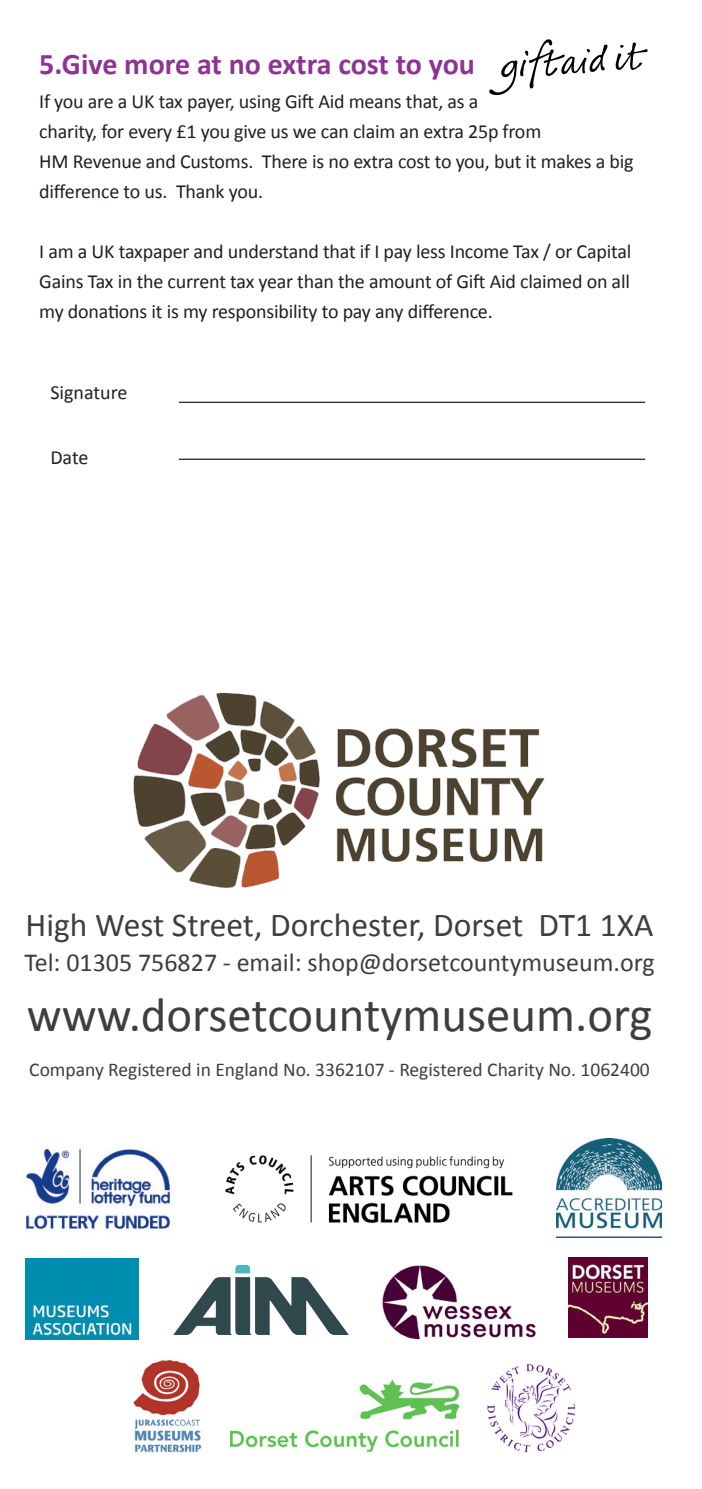
<style>
.page{position:relative;width:702px;height:1489px;background:#fff}
.page>*{position:absolute;margin:0;border:0;box-sizing:border-box;transform-origin:0 0}
.t1{font:48.75px "Calibri";color:#3e3e3f}
.t2{font:33.5px "Calibri";color:#3e3e3f}
.t3{font:700 30px "Calibri";color:#8e3393}
.t4{font:26px "Calibri";color:#3e3e3f}
.t5{font:20px/30px "Calibri";letter-spacing:-.01em;color:#231f20;text-align:justify}
.t6{font:19.5px "Calibri";color:#3e3e3f}
</style>
<div class="page">
<svg style="left:489px;top:39px;width:158px;height:56px"></svg>
<hr style="left:179px;top:458px;width:466px;height:2px;background:#231f20">
<hr style="left:179px;top:401px;width:466px;height:2px;background:#231f20">
<img style="left:382px;top:1265px;width:154px;height:75px">
<img style="left:568px;top:1257px;width:80px;height:80px">
<img style="left:487px;top:1364px;width:89px;height:89px">
<img style="left:229px;top:1379px;width:231px;height:74px">
<img style="left:22px;top:1148px;width:151px;height:84px">
<img style="left:225px;top:1155px;width:288px;height:69px">
<img style="left:556px;top:1138px;width:105px;height:99px">
<img style="left:133px;top:692px;width:412px;height:196px">
<img style="left:173px;top:1264px;width:176px;height:71px">
<img style="left:26px;top:1258px;width:112px;height:80px">
<img style="left:133px;top:1360px;width:69px;height:93px">
<p class="t3" style="left:39px;top:43px;width:437px">5.Give more at no extra cost to you</p>
<p class="t5" style="left:39px;top:86px;width:440px">If you are a UK tax payer, using Gift Aid means that, as a</p>
<p class="t5" style="left:39px;top:116px;width:503px">charity, for every £1 you give us we can claim an extra 25p from</p>
<p class="t5" style="left:39px;top:146px;width:596px">HM Revenue and Customs. There is no extra cost to you, but it makes a big</p>
<p class="t5" style="left:39px;top:176px;width:225px">difference to us. Thank you.</p>
<p class="t5" style="left:39px;top:236px;width:593px">I am a UK taxpaper and understand that if I pay less Income Tax / or Capital Gains Tax in the current tax year than the amount of Gift Aid claimed on all my donations it is my responsibility to pay any difference.</p>
<p class="t5" style="left:50px;top:376px;width:78px">Signature</p>
<p class="t5" style="left:50px;top:442px;width:40px">Date</p>
<p class="t2" style="left:26px;top:901px;width:629px">High West Street, Dorchester, Dorset DT1 1XA</p>
<p class="t4" style="left:24px;top:944px;width:631px">Tel: 01305 756827 - email: shop@dorsetcountymuseum.org</p>
<p class="t1" style="left:27px;top:981px;width:627px">www.dorsetcountymuseum.org</p>
<p class="t6" style="left:29px;top:1056px;width:622px">Company Registered in England No. 3362107 - Registered Charity No. 1062400</p>
</div>
